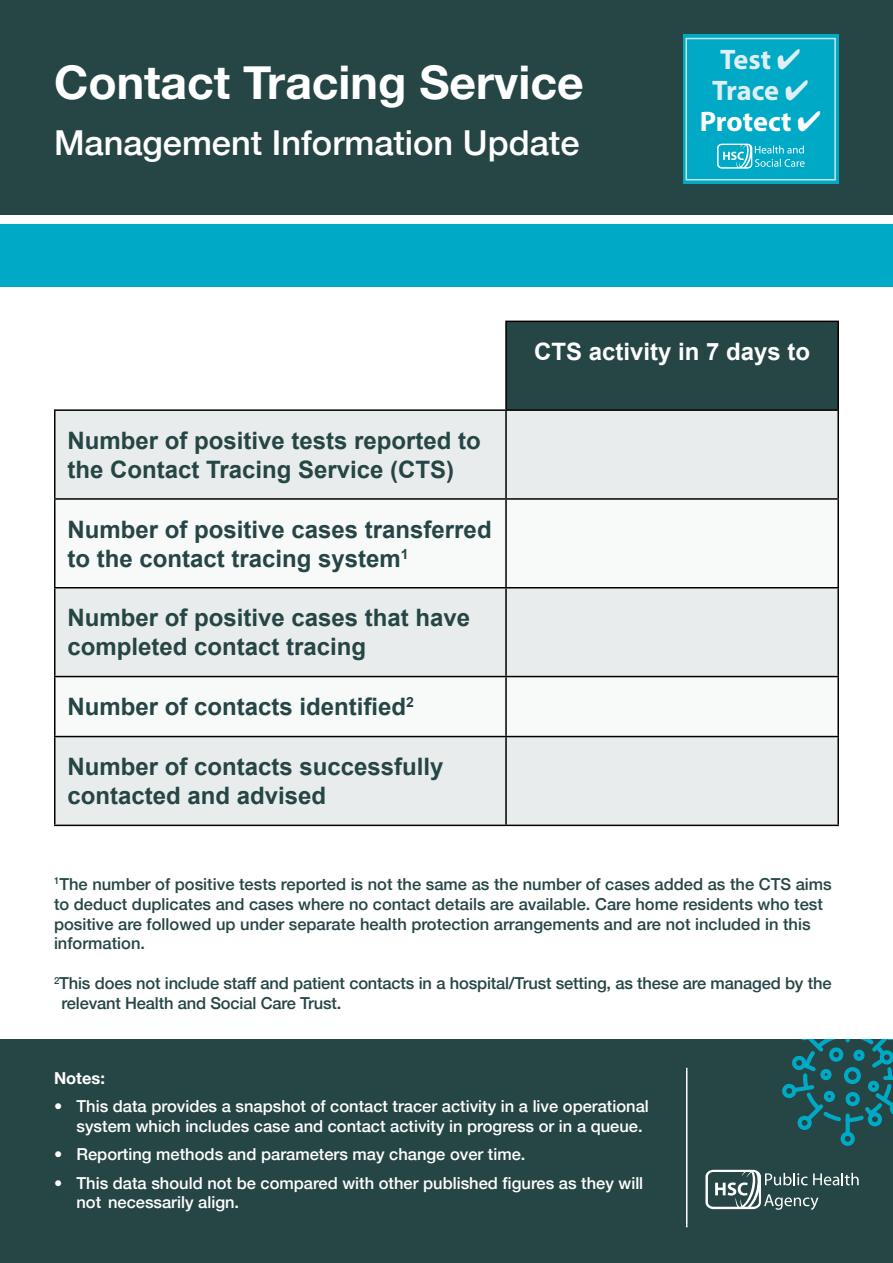
<style>
.page{position:relative;width:893px;height:1263px;background:#fff}
.page>*{position:absolute;margin:0;border:0;box-sizing:border-box;transform-origin:0 0}
.t1{font:700 46.35px "Helvetica Neue";color:#fff}
.t2{font:500 34.35px "Helvetica Neue";color:#fff}
.t3{font:700 28.35px/30.8px "Myriad Pro";letter-spacing:-.005em;color:#e0eef5;text-align:center}
.t4{font:700 24px/28.8px "Arial";color:#264545}
.t5{font:700 24px "Arial";color:#fff}
.t6{font:500 16.5px/19.8px "Helvetica Neue";color:#264545}
.t7{font:500 16.5px/19.8px "Helvetica Neue";color:#fff}
.t8{font:700 16.5px "Helvetica Neue";color:#fff}
.s1{color:#fff}
</style>
<div class="page">
<div style="left:0;top:0;width:893px;height:214px;background:#264545"></div>
<div style="left:0;top:1039px;width:893px;height:224px;background:#264545"></div>
<div style="left:0;top:225px;width:893px;height:62px;background:#00aac6"></div>
<svg style="left:705px;top:1170px;width:154px;height:40px"></svg>
<div style="left:506px;top:321px;width:332px;height:89px;background:#264545"></div>
<div style="left:56px;top:411px;width:781px;height:414px;background:#e9ecec"></div>
<svg style="left:56px;top:500px;width:781px;height:236px"></svg>
<hr style="left:505px;top:321px;width:334px;height:1px;background:#000">
<hr style="left:505px;top:322px;width:2px;height:87px;background:#000">
<hr style="left:837px;top:322px;width:2px;height:87px;background:#000">
<hr style="left:54px;top:409px;width:452px;height:2px;background:#000">
<hr style="left:54px;top:411px;width:2px;height:87px;background:#000">
<hr style="left:506px;top:409px;width:333px;height:2px;background:#000">
<hr style="left:505px;top:411px;width:2px;height:87px;background:#000">
<hr style="left:837px;top:411px;width:2px;height:87px;background:#000">
<hr style="left:54px;top:498px;width:452px;height:2px;background:#000">
<hr style="left:54px;top:500px;width:2px;height:87px;background:#000">
<hr style="left:506px;top:498px;width:333px;height:2px;background:#000">
<hr style="left:505px;top:500px;width:2px;height:87px;background:#000">
<hr style="left:837px;top:500px;width:2px;height:87px;background:#000">
<hr style="left:54px;top:587px;width:452px;height:1px;background:#000">
<hr style="left:54px;top:588px;width:2px;height:88px;background:#000">
<hr style="left:506px;top:587px;width:333px;height:1px;background:#000">
<hr style="left:505px;top:588px;width:2px;height:88px;background:#000">
<hr style="left:837px;top:588px;width:2px;height:88px;background:#000">
<hr style="left:54px;top:676px;width:452px;height:1px;background:#000">
<hr style="left:54px;top:677px;width:2px;height:59px;background:#000">
<hr style="left:506px;top:676px;width:333px;height:1px;background:#000">
<hr style="left:505px;top:677px;width:2px;height:59px;background:#000">
<hr style="left:837px;top:677px;width:2px;height:59px;background:#000">
<hr style="left:54px;top:736px;width:452px;height:1px;background:#000">
<hr style="left:54px;top:737px;width:2px;height:88px;background:#000">
<hr style="left:506px;top:736px;width:333px;height:1px;background:#000">
<hr style="left:505px;top:737px;width:2px;height:88px;background:#000">
<hr style="left:837px;top:737px;width:2px;height:88px;background:#000">
<hr style="left:54px;top:825px;width:452px;height:1px;background:#000">
<hr style="left:506px;top:825px;width:333px;height:1px;background:#000">
<svg style="left:683px;top:35px;width:155px;height:149px;background:#0dadc8"></svg>
<div style="left:686px;top:39px;width:149px;height:141px;background:#00aac6"></div>
<div style="left:685px;top:38px;width:151px;height:142px;border:2px solid #c7e2ec"></div>
<svg style="left:717px;top:144px;width:88px;height:25px"></svg>
<hr style="left:686px;top:1068px;width:1px;height:159px;background:#fff">
<svg style="left:782px;top:1039px;width:111px;height:107px"></svg>
<h1 class="t1" style="left:54px;top:46px;width:531px">Contact Tracing Service</h1>
<h2 class="t2" style="left:54px;top:115px;width:527px">Management Information Update</h2>
<h3 class="t3" style="left:700px;top:43px;width:123px">Test ✔<br>Trace ✔<br><span class="s1">Protect</span> <span class="s1">✔</span></h3>
<h3 class="t4" style="left:67px;top:427px;width:415px">Number of positive tests reported to the Contact Tracing Service (CTS)</h3>
<h3 class="t4" style="left:67px;top:516px;width:426px">Number of positive cases transferred to the contact tracing system<sup>1</sup></h3>
<h3 class="t4" style="left:68px;top:604px;width:404px">Number of positive cases that have completed contact tracing</h3>
<h3 class="t4" style="left:68px;top:693px;width:348px">Number of contacts identified<sup>2</sup></h3>
<h3 class="t4" style="left:68px;top:753px;width:378px">Number of contacts successfully contacted and advised</h3>
<h3 class="t5" style="left:534px;top:336px;width:278px">CTS activity in 7 days to</h3>
<p class="t6" style="left:54px;top:873px;width:779px"><sup>1</sup>The number of positive tests reported is not the same as the number of cases added as the CTS aims to deduct duplicates and cases where no contact details are available. Care home residents who test positive are followed up under separate health protection arrangements and are not included in this information.</p>
<p class="t6" style="left:62px;top:972px;width:772px;text-indent:-8px"><sup>2</sup>This does not include staff and patient contacts in a hospital/Trust setting, as these are managed by the relevant Health and Social Care Trust.</p>
<p class="t8" style="left:54px;top:1065px;width:53px">Notes:</p>
<p class="t7" style="left:77px;top:1095px;width:574px;text-indent:-23px">• This data provides a snapshot of contact tracer activity in a live operational system which includes case and contact activity in progress or in a queue.</p>
<p class="t7" style="left:54px;top:1143px;width:473px">• Reporting methods and parameters may change over time.</p>
<p class="t7" style="left:77px;top:1171px;width:568px;text-indent:-23px">• This data should not be compared with other published figures as they will not necessarily align.</p>
</div>
